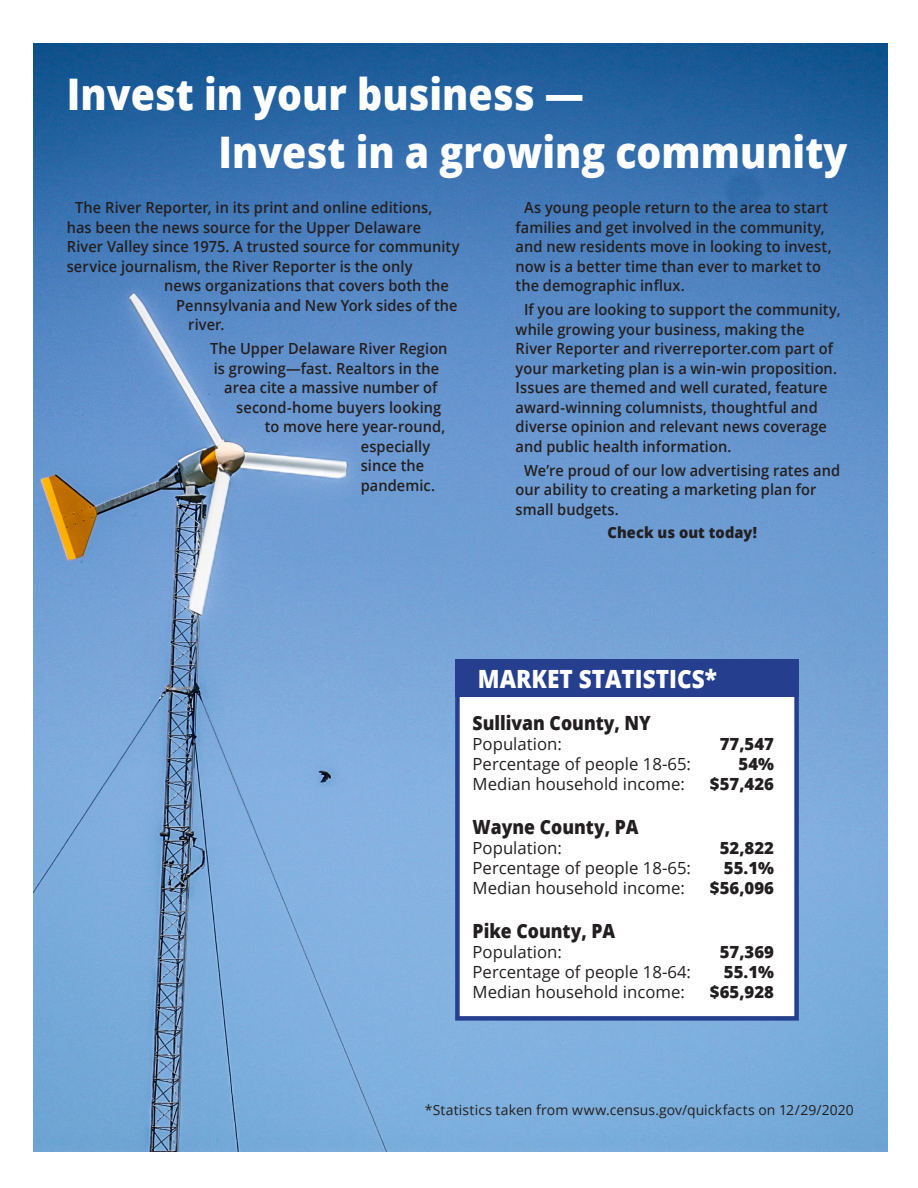
<style>
.page{position:relative;width:918px;height:1188px;background:#fff}
.page>*{position:absolute;margin:0;border:0;box-sizing:border-box;transform-origin:0 0}
.t1{font:800 43.65px "Open Sans";color:#fff;scale:.9 1}
.t2{font:800 25.05px "Open Sans";color:#fff;scale:.9 1}
.t3{font:800 19.5px "Open Sans";color:#231f20;scale:.9 1}
.t4{font:16.8px "Open Sans";color:#231f20}
.t5{font:800 16.8px "Open Sans";color:#231f20}
.Body_Copy{font:600 15.3px/19.5px "Open Sans";letter-spacing:.005em;color:#231f20;scale:.95 1}
.t6{font:800 15.3px "Open Sans";letter-spacing:.01em;color:#231f20;scale:.95 1}
.Body_Copy-2{font:13.95px "Open Sans";letter-spacing:.01em;color:#231f20}
</style>
<div class="page">
<img style="left:33px;top:43px;width:854px;height:1109px">
<div style="left:455px;top:659px;width:344px;height:362px;background:#fff;border:4px solid #253f8e"></div>
<div style="left:455px;top:660px;width:344px;height:37px;background:#253f8e"></div>
<p class="t1" style="left:67px;top:61px;width:576px">Invest in your business —</p>
<h1 class="t1" style="left:218px;top:119px;width:700px">Invest in a growing community</h1>
<p class="Body_Copy" style="left:75px;top:198px;width:378px">The River Reporter, in its print and online editions,</p>
<p class="Body_Copy" style="left:67px;top:217px;width:374px">has been the news source for the Upper Delaware</p>
<p class="Body_Copy" style="left:67px;top:237px;width:415px">River Valley since 1975. A trusted source for community</p>
<p class="Body_Copy" style="left:67px;top:256px;width:365px">service journalism, the River Reporter is the only</p>
<p class="Body_Copy" style="left:164px;top:276px;width:301px">news organizations that covers both the</p>
<p class="Body_Copy" style="left:176px;top:295px;width:298px">Pennsylvania and New York sides of the</p>
<p class="Body_Copy" style="left:188px;top:315px;width:40px">river.</p>
<p class="Body_Copy" style="left:210px;top:339px;width:251px">The Upper Delaware River Region</p>
<p class="Body_Copy" style="left:214px;top:358px;width:239px">is growing—fast. Realtors in the</p>
<p class="Body_Copy" style="left:224px;top:378px;width:226px">area cite a massive number of</p>
<p class="Body_Copy" style="left:236px;top:397px;width:217px">second-home buyers looking</p>
<p class="Body_Copy" style="left:265px;top:417px;width:191px">to move here year-round,</p>
<p class="Body_Copy" style="left:361px;top:436px;width:75px">especially</p>
<p class="Body_Copy" style="left:361px;top:456px;width:68px">since the</p>
<p class="Body_Copy" style="left:361px;top:475px;width:80px">pandemic.</p>
<p class="Body_Copy" style="left:516px;top:198px;width:334px;text-indent:8px">As young people return to the area to start families and get involved in the community, and new residents move in looking to invest, now is a better time than ever to market to the demographic influx.</p>
<p class="Body_Copy" style="left:516px;top:299px;width:344px;text-indent:8px">If you are looking to support the community, while growing your business, making the River Reporter and riverreporter.com part of your marketing plan is a win-win proposition.<br>Issues are themed and well curated, feature award-winning columnists, thoughtful and diverse opinion and relevant news coverage and public health information.</p>
<p class="Body_Copy" style="left:516px;top:460px;width:343px;text-indent:8px">We’re proud of our low advertising rates and our ability to creating a marketing plan for small budgets.</p>
<p class="t6" style="left:607px;top:521px;width:159px">Check us out today!</p>
<p class="t2" style="left:478px;top:660px;width:267px">MARKET STATISTICS*</p>
<p class="t3" style="left:473px;top:708px;width:200px">Sullivan County, NY</p>
<p class="t4" style="left:473px;top:733px;width:91px">Population:</p>
<p class="t5" style="left:720px;top:731px;width:56px">77,547</p>
<p class="t4" style="left:473px;top:753px;width:220px">Percentage of people 18-65:</p>
<p class="t5" style="left:739px;top:751px;width:37px">54%</p>
<p class="t4" style="left:473px;top:773px;width:214px">Median household income:</p>
<p class="t5" style="left:710px;top:771px;width:66px">$57,426</p>
<p class="t3" style="left:473px;top:812px;width:186px">Wayne County, PA</p>
<p class="t4" style="left:473px;top:836px;width:91px">Population:</p>
<p class="t5" style="left:720px;top:835px;width:56px">52,822</p>
<p class="t4" style="left:473px;top:856px;width:220px">Percentage of people 18-65:</p>
<p class="t5" style="left:724px;top:855px;width:52px">55.1%</p>
<p class="t4" style="left:473px;top:877px;width:214px">Median household income:</p>
<p class="t5" style="left:710px;top:875px;width:66px">$56,096</p>
<p class="t3" style="left:473px;top:916px;width:160px">Pike County, PA</p>
<p class="t4" style="left:473px;top:940px;width:91px">Population:</p>
<p class="t5" style="left:720px;top:939px;width:56px">57,369</p>
<p class="t4" style="left:473px;top:960px;width:220px">Percentage of people 18-64:</p>
<p class="t5" style="left:724px;top:959px;width:52px">55.1%</p>
<p class="t4" style="left:473px;top:980px;width:214px">Median household income:</p>
<p class="t5" style="left:710px;top:979px;width:66px">$65,928</p>
<p class="Body_Copy-2" style="left:425px;top:1100px;width:431px">*Statistics taken from www.census.gov/quickfacts on 12/29/2020</p>
</div>
